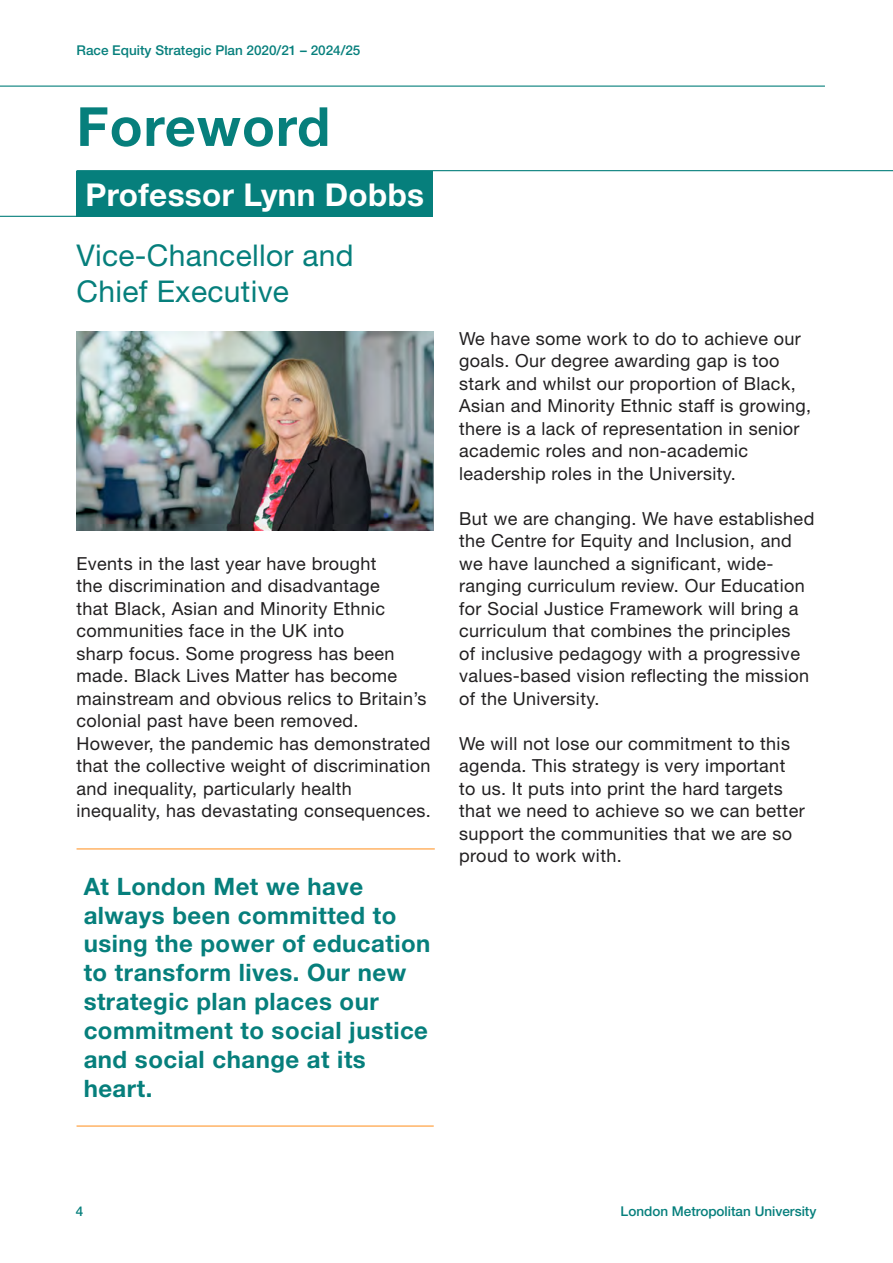
<style>
.page{position:relative;width:893px;height:1263px;background:#fff}
.page>*{position:absolute;margin:0;border:0;box-sizing:border-box;transform-origin:0 0}
.t1{font:700 54px "Helvetica Neue LT Std";letter-spacing:.02em;color:#067f7c}
.t2{font:700 31.5px "Helvetica Neue LT Std";letter-spacing:.01em;color:#fff}
.t3{font:30px "Helvetica Neue LT Std";letter-spacing:.01em;color:#067f7c}
.t4{font:700 24px/28.8px "Helvetica Neue LT Std";letter-spacing:.02em;color:#067f7c}
.t5{font:18px/22.5px "Helvetica Neue LT Std";letter-spacing:.02em;color:#222021}
.t6{font:500 13.5px "Helvetica Neue LT Std";color:#067f7c}
</style>
<div class="page">
<hr style="left:0;top:86px;width:825px;height:1px;background:#067f7c">
<hr style="left:77px;top:170px;width:816px;height:1px;background:#067f7c">
<hr style="left:77px;top:848px;width:358px;height:1px;background:#ff9a32">
<hr style="left:77px;top:1125px;width:357px;height:1px;background:#ff9a32">
<img style="left:77px;top:332px;width:357px;height:199px">
<div style="left:77px;top:171px;width:356px;height:46px;background:#067f7c"></div>
<hr style="left:0;top:216px;width:433px;height:1px;background:#067f7c">
<p class="t6" style="left:77px;top:42px;width:285px">Race Equity Strategic Plan 2020/21 – 2024/25</p>
<h1 class="t1" style="left:77px;top:93px;width:255px">Foreword</h1>
<h1 class="t2" style="left:86px;top:175px;width:340px">Professor Lynn Dobbs</h1>
<h1 class="t3" style="left:77px;top:237px;width:279px">Vice-Chancellor and</h1>
<h1 class="t3" style="left:77px;top:273px;width:214px">Chief Executive</h1>
<h1 class="t5" style="left:77px;top:552px;width:356px">Events in the last year have brought<br>the discrimination and disadvantage<br>that Black, Asian and Minority Ethnic communities face in the UK into<br>sharp focus. Some progress has been made. Black Lives Matter has become mainstream and obvious relics to Britain’s colonial past have been removed.<br>However, the pandemic has demonstrated that the collective weight of discrimination and inequality, particularly health inequality, has devastating consequences.</h1>
<h1 class="t4" style="left:84px;top:871px;width:348px">At London Met we have always been committed to using the power of education to transform lives. Our new strategic plan places our commitment to social justice and social change at its heart.</h1>
<h1 class="t5" style="left:459px;top:327px;width:353px">We have some work to do to achieve our goals. Our degree awarding gap is too stark and whilst our proportion of Black, Asian and Minority Ethnic staff is growing, there is a lack of representation in senior academic roles and non-academic leadership roles in the University.</h1>
<h1 class="t5" style="left:459px;top:507px;width:357px">But we are changing. We have established the Centre for Equity and Inclusion, and we have launched a significant, wide&shy;ranging curriculum review. Our Education for Social Justice Framework will bring a curriculum that combines the principles<br>of inclusive pedagogy with a progressive values-based vision reflecting the mission of the University.</h1>
<h1 class="t5" style="left:459px;top:732px;width:347px">We will not lose our commitment to this agenda. This strategy is very important to us. It puts into print the hard targets that we need to achieve so we can better support the communities that we are so proud to work with.</h1>
<p class="t6" style="left:76px;top:1203px;width:9px">4</p>
<p class="t6" style="left:621px;top:1203px;width:197px">London Metropolitan University</p>
</div>
